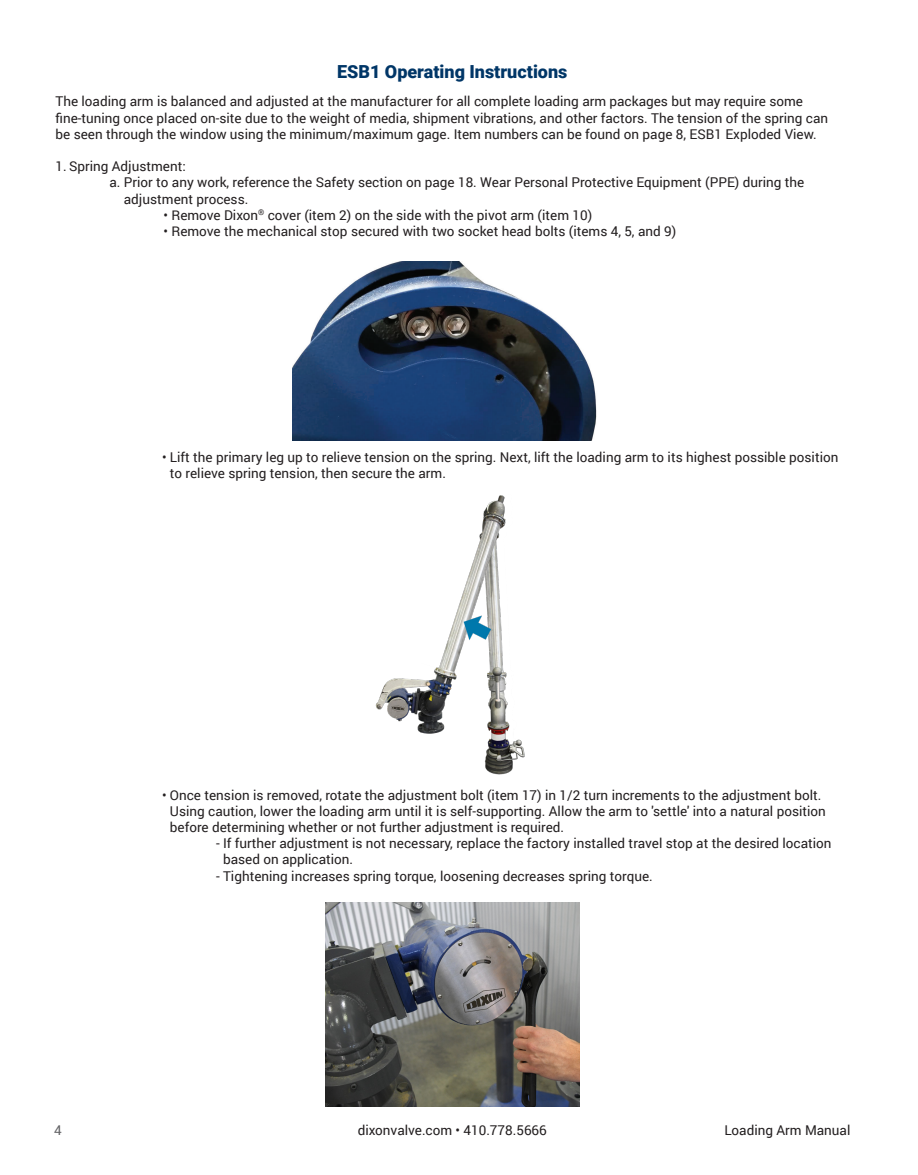
<style>
.page{position:relative;width:918px;height:1175px;background:#fff}
.page>*{position:absolute;margin:0;border:0;box-sizing:border-box;transform-origin:0 0}
._2020_Product_Name{font:900 18px "Roboto";color:#003667}
._2020_Body_Text{font:13.5px/16.2px "Roboto";color:#231f20}
.t1{font:13.5px "Roboto";color:#636366}
</style>
<div class="page">
<img style="left:375px;top:495px;width:150px;height:280px">
<img style="left:293px;top:261px;width:304px;height:179px">
<img style="left:325px;top:902px;width:254px;height:204px">
<p class="_2020_Product_Name" style="left:337px;top:59px;width:232px">ESB1 Operating Instructions</p>
<p class="_2020_Body_Text" style="left:56px;top:93px;width:774px">The loading arm is balanced and adjusted at the manufacturer for all complete loading arm packages but may require some fine-tuning once placed on-site due to the weight of media, shipment vibrations, and other factors. The tension of the spring can be seen through the window using the minimum/maximum gage. Item numbers can be found on page 8, ESB1 Exploded View.</p>
<p class="_2020_Body_Text" style="left:56px;top:158px;width:132px">1. Spring Adjustment:</p>
<p class="_2020_Body_Text" style="left:124px;top:174px;width:682px;text-indent:-14px">a. Prior to any work, reference the Safety section on page 18. Wear Personal Protective Equipment (PPE) during the adjustment process.</p>
<p class="_2020_Body_Text" style="left:164px;top:206px;width:430px">• Remove Dixon<sup>®</sup> cover (item 2) on the side with the pivot arm (item 10)</p>
<p class="_2020_Body_Text" style="left:164px;top:222px;width:514px">• Remove the mechanical stop secured with two socket head bolts (items 4, 5, and 9)</p>
<p class="_2020_Body_Text" style="left:170px;top:448px;width:670px;text-indent:-8px">• Lift the primary leg up to relieve tension on the spring. Next, lift the loading arm to its highest possible position to relieve spring tension, then secure the arm.</p>
<p class="_2020_Body_Text" style="left:170px;top:786px;width:657px;text-indent:-8px">• Once tension is removed, rotate the adjustment bolt (item 17) in 1/2 turn increments to the adjustment bolt.<br>Using caution, lower the loading arm until it is self-supporting. Allow the arm to 'settle' into a natural position before determining whether or not further adjustment is required.</p>
<p class="_2020_Body_Text" style="left:223px;top:834px;width:610px;text-indent:-7px">- If further adjustment is not necessary, replace the factory installed travel stop at the desired location based on application.</p>
<p class="_2020_Body_Text" style="left:216px;top:867px;width:438px">- Tightening increases spring torque, loosening decreases spring torque.</p>
<p class="t1" style="left:54px;top:1120px;width:9px">4</p>
<p class="_2020_Body_Text" style="left:358px;top:1121px;width:191px">dixonvalve.com • 410.778.5666</p>
<p class="_2020_Body_Text" style="left:724px;top:1121px;width:128px">Loading Arm Manual</p>
</div>
